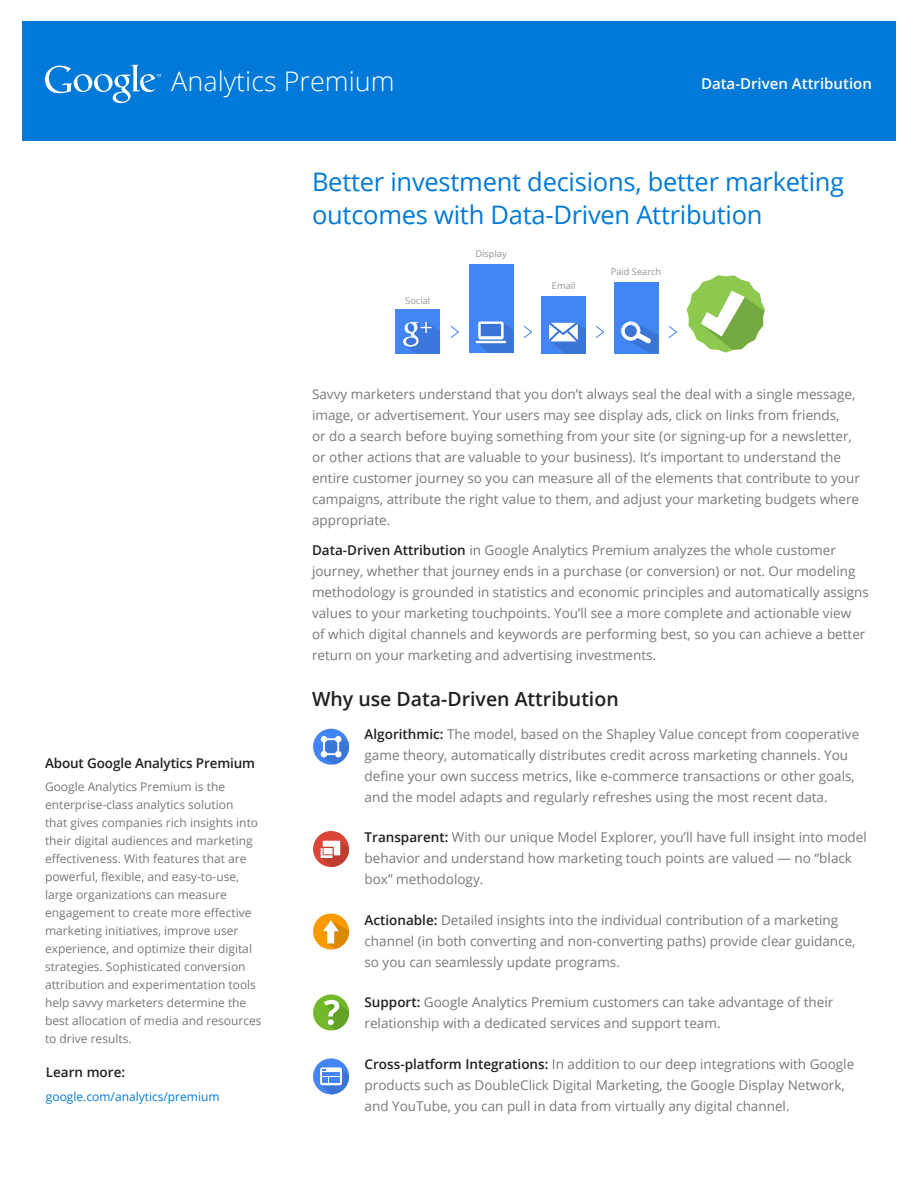
<style>
.page{position:relative;width:918px;height:1188px;background:#fff}
.page>*{position:absolute;margin:0;border:0;box-sizing:border-box;transform-origin:0 0}
.Subhead_2{font:300 27px "Open Sans";color:#fff}
.t1{font:25.5px/33px "Open Sans";letter-spacing:-.01em;color:#0079d8}
.Subhead_1{font:600 19.5px "Open Sans";color:#231f20}
.End_Footer__copyrigh{font:600 15px "Open Sans";color:#fff}
.Body_Text{font:13.5px/21px "Open Sans";color:#76787b}
.Subhead_1-2{font:600 13.5px "Open Sans";letter-spacing:-.01em;color:#231f20}
.Sidebar_text{font:12px/18px "Open Sans";color:#76787b}
.Sidebar_text-2{font:12px "Open Sans";color:#0079d8}
.t2{font:9.15px "Open Sans";color:#929497}
.s1{font-weight:600;color:#231f20}
</style>
<div class="page">
<div style="left:22px;top:22px;width:873px;height:119px;background:#0079d8"></div>
<svg style="left:45px;top:65px;width:116px;height:38px"></svg>
<div style="left:541px;top:296px;width:45px;height:57px;background:#4285f4"></div>
<div style="left:395px;top:310px;width:45px;height:44px;background:#4285f4"></div>
<svg style="left:403px;top:322px;width:37px;height:32px"></svg>
<svg style="left:686px;top:275px;width:79px;height:78px"></svg>
<div style="left:614px;top:282px;width:44px;height:72px;background:#4285f4"></div>
<svg style="left:450px;top:325px;width:9px;height:13px"></svg>
<svg style="left:523px;top:325px;width:9px;height:13px"></svg>
<svg style="left:595px;top:325px;width:9px;height:13px"></svg>
<svg style="left:668px;top:325px;width:9px;height:13px"></svg>
<div style="left:469px;top:264px;width:44px;height:89px;background:#4285f4"></div>
<svg style="left:621px;top:321px;width:38px;height:32px"></svg>
<svg style="left:549px;top:323px;width:37px;height:31px"></svg>
<svg style="left:475px;top:321px;width:38px;height:32px"></svg>
<div style="left:313px;top:729px;width:36px;height:36px;background:#4285f5;border-radius:50%"></div>
<svg style="left:321px;top:737px;width:28px;height:27px"></svg>
<div style="left:313px;top:831px;width:36px;height:36px;background:#db4538;border-radius:50%"></div>
<svg style="left:321px;top:841px;width:29px;height:26px"></svg>
<div style="left:313px;top:913px;width:36px;height:36px;background:#fa9900;border-radius:50%"></div>
<svg style="left:323px;top:920px;width:26px;height:29px"></svg>
<div style="left:313px;top:995px;width:36px;height:35px;background:#73b829;border-radius:50%"></div>
<svg style="left:324px;top:1000px;width:25px;height:30px"></svg>
<div style="left:313px;top:1058px;width:36px;height:36px;background:#4285f5;border-radius:50%"></div>
<svg style="left:320px;top:1067px;width:22px;height:18px"></svg>
<svg style="left:321px;top:1068px;width:28px;height:26px"></svg>
<p class="Subhead_2" style="left:171px;top:63px;width:225px">Analytics Premium</p>
<p class="End_Footer__copyrigh" style="left:701px;top:73px;width:172px">Data-Driven Attribution</p>
<p class="t1" style="left:312px;top:164px;width:534px">Better investment decisions, better marketing outcomes with Data-Driven Attribution</p>
<p class="t2" style="left:405px;top:294px;width:26px">Social</p>
<p class="t2" style="left:475px;top:248px;width:33px">Display</p>
<p class="t2" style="left:552px;top:280px;width:25px">Email</p>
<p class="t2" style="left:611px;top:265px;width:52px">Paid Search</p>
<p class="Body_Text" style="left:312px;top:384px;width:549px">Savvy marketers understand that you don’t always seal the deal with a single message, image, or advertisement. Your users may see display ads, click on links from friends,<br>or do a search before buying something from your site (or signing-up for a newsletter, or other actions that are valuable to your business). It’s important to understand the entire customer journey so you can measure all of the elements that contribute to your campaigns, attribute the right value to them, and adjust your marketing budgets where appropriate.</p>
<p class="Body_Text" style="left:312px;top:540px;width:558px"><span class="s1">Data-Driven Attribution</span> in Google Analytics Premium analyzes the whole customer journey, whether that journey ends in a purchase (or conversion) or not. Our modeling methodology is grounded in statistics and economic principles and automatically assigns values to your marketing touchpoints. You’ll see a more complete and actionable view<br>of which digital channels and keywords are performing best, so you can achieve a better return on your marketing and advertising investments.</p>
<p class="Subhead_1-2" style="left:45px;top:754px;width:212px">About Google Analytics Premium</p>
<p class="Sidebar_text" style="left:45px;top:778px;width:218px">Google Analytics Premium is the enterprise-class analytics solution<br>that gives companies rich insights into their digital audiences and marketing effectiveness. With features that are powerful, flexible, and easy-to-use, large organizations can measure engagement to create more effective marketing initiatives, improve user experience, and optimize their digital strategies. Sophisticated conversion attribution and experimentation tools help savvy marketers determine the best allocation of media and resources to drive results.</p>
<p class="Subhead_1-2" style="left:46px;top:1063px;width:81px">Learn more:</p>
<p class="Sidebar_text-2" style="left:46px;top:1089px;width:175px">google.com/analytics/premium</p>
<p class="Subhead_1" style="left:312px;top:686px;width:308px">Why use Data-Driven Attribution</p>
<p class="Body_Text" style="left:365px;top:723px;width:496px"><span class="s1">Algorithmic:</span> The model, based on the Shapley Value concept from cooperative game theory, automatically distributes credit across marketing channels. You define your own success metrics, like e-commerce transactions or other goals, and the model adapts and regularly refreshes using the most recent data.</p>
<p class="Body_Text" style="left:365px;top:826px;width:504px"><span class="s1">Transparent:</span> With our unique Model Explorer, you’ll have full insight into model behavior and understand how marketing touch points are valued — no “black box” methodology.</p>
<p class="Body_Text" style="left:365px;top:909px;width:493px"><span class="s1">Actionable:</span> Detailed insights into the individual contribution of a marketing channel (in both converting and non-converting paths) provide clear guidance, so you can seamlessly update programs.</p>
<p class="Body_Text" style="left:365px;top:991px;width:470px"><span class="s1">Support:</span> Google Analytics Premium customers can take advantage of their relationship with a dedicated services and support team.</p>
<p class="Body_Text" style="left:365px;top:1053px;width:491px"><span class="s1">Cross-platform Integrations:</span> In addition to our deep integrations with Google products such as DoubleClick Digital Marketing, the Google Display Network, and YouTube, you can pull in data from virtually any digital channel.</p>
</div>
